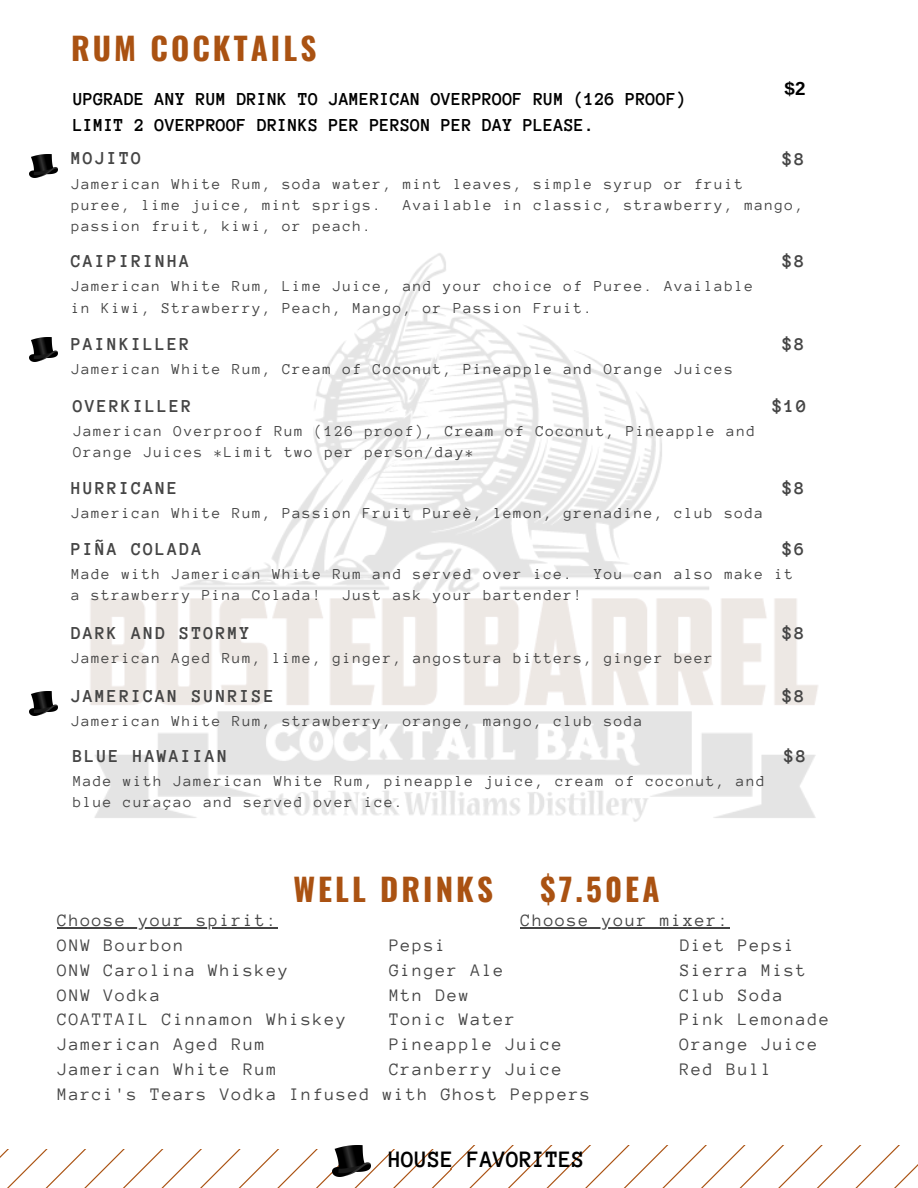
<style>
.page{position:relative;width:918px;height:1188px;background:#fff}
.page>*{position:absolute;margin:0;border:0;box-sizing:border-box;transform-origin:0 0}
.t1{font:700 31.2px "Oswald";letter-spacing:.1em;color:#aa5212}
.t2{font:700 24px "Anonymous Pro";color:#000}
.t3{font:700 18.75px "Anonymous Pro";letter-spacing:.1em;color:#454545}
.t4{font:700 18.75px "Anonymous Pro";color:#000}
.t5{font:700 18.75px "Arimo";color:#000}
.t6{font:18px "Anonymous Pro";letter-spacing:.1em;color:#454545}
.t7{font:15.6px/21.3px "Anonymous Pro";letter-spacing:.1em;color:#454545}
</style>
<div class="page">
<img style="left:90px;top:253px;width:728px;height:569px">
<img style="left:30px;top:337px;width:28px;height:24px">
<img style="left:30px;top:154px;width:28px;height:24px">
<svg style="left:0;top:1145px;width:918px;height:43px"></svg>
<img style="left:30px;top:692px;width:28px;height:23px">
<img style="left:333px;top:1145px;width:37px;height:32px">
<hr style="left:57px;top:927px;width:221px;height:2px;background:#454545">
<hr style="left:521px;top:927px;width:209px;height:2px;background:#454545">
<p class="t1" style="left:71px;top:24px;width:247px">RUM COCKTAILS</p>
<p class="t4" style="left:73px;top:90px;width:615px">UPGRADE ANY RUM DRINK TO JAMERICAN OVERPROOF RUM (126 PROOF)</p>
<p class="t4" style="left:73px;top:116px;width:523px">LIMIT 2 OVERPROOF DRINKS PER PERSON PER DAY PLEASE.</p>
<p class="t5" style="left:785px;top:78px;width:22px">$2</p>
<p class="t3" style="left:782px;top:149px;width:24px">$8</p>
<p class="t3" style="left:71px;top:149px;width:72px">MOJITO</p>
<p class="t7" style="left:72px;top:173px;width:673px">Jamerican White Rum, soda water, mint leaves, simple syrup or fruit puree, lime juice, mint sprigs.</p>
<p class="t7" style="left:403px;top:194px;width:402px">Available in classic, strawberry, mango,</p>
<p class="t7" style="left:72px;top:216px;width:301px">passion fruit, kiwi, or peach.</p>
<p class="t3" style="left:71px;top:252px;width:120px">CAIPIRINHA</p>
<p class="t7" style="left:72px;top:276px;width:683px">Jamerican White Rum, Lime Juice, and your choice of Puree. Available in Kiwi, Strawberry, Peach, Mango, or Passion Fruit.</p>
<p class="t3" style="left:782px;top:252px;width:24px">$8</p>
<p class="t3" style="left:71px;top:335px;width:120px">PAINKILLER</p>
<p class="t7" style="left:72px;top:359px;width:663px">Jamerican White Rum, Cream of Coconut, Pineapple and Orange Juices</p>
<p class="t3" style="left:782px;top:335px;width:24px">$8</p>
<p class="t3" style="left:73px;top:397px;width:120px">OVERKILLER</p>
<p class="t7" style="left:73px;top:420px;width:683px">Jamerican Overproof Rum (126 proof), Cream of Coconut, Pineapple and<br>Orange Juices *Limit two per person/day*</p>
<p class="t3" style="left:772px;top:397px;width:36px">$10</p>
<p class="t3" style="left:71px;top:479px;width:108px">HURRICANE</p>
<p class="t7" style="left:72px;top:503px;width:693px">Jamerican White Rum, Passion Fruit Pureè, lemon, grenadine, club soda</p>
<p class="t3" style="left:782px;top:479px;width:24px">$8</p>
<p class="t3" style="left:71px;top:539px;width:132px">PIÑA COLADA</p>
<p class="t7" style="left:72px;top:563px;width:502px">Made with Jamerican White Rum and served over ice.</p>
<p class="t7" style="left:594px;top:563px;width:201px">You can also make it</p>
<p class="t7" style="left:72px;top:584px;width:251px">a strawberry Pina Colada!</p>
<p class="t7" style="left:343px;top:584px;width:241px">Just ask your bartender!</p>
<p class="t3" style="left:782px;top:539px;width:24px">$6</p>
<p class="t3" style="left:71px;top:623px;width:180px">DARK AND STORMY</p>
<p class="t7" style="left:72px;top:647px;width:643px">Jamerican Aged Rum, lime, ginger, angostura bitters, ginger beer</p>
<p class="t3" style="left:782px;top:623px;width:24px">$8</p>
<p class="t3" style="left:71px;top:687px;width:205px">JAMERICAN SUNRISE</p>
<p class="t7" style="left:72px;top:710px;width:573px">Jamerican White Rum, strawberry, orange, mango, club soda</p>
<p class="t3" style="left:782px;top:687px;width:24px">$8</p>
<p class="t3" style="left:73px;top:746px;width:156px">BLUE HAWAIIAN</p>
<p class="t7" style="left:73px;top:770px;width:693px">Made with Jamerican White Rum, pineapple juice, cream of coconut, and blue curaçao and served over ice.</p>
<p class="t3" style="left:784px;top:746px;width:24px">$8</p>
<p class="t1" style="left:293px;top:864px;width:201px">WELL DRINKS</p>
<p class="t1" style="left:540px;top:864px;width:121px">$7.50EA</p>
<p class="t6" style="left:521px;top:912px;width:209px">Choose your mixer:</p>
<p class="t6" style="left:389px;top:936px;width:58px">Pepsi</p>
<p class="t6" style="left:680px;top:936px;width:116px">Diet Pepsi</p>
<p class="t6" style="left:389px;top:961px;width:116px">Ginger Ale</p>
<p class="t6" style="left:680px;top:961px;width:128px">Sierra Mist</p>
<p class="t6" style="left:389px;top:986px;width:81px">Mtn Dew</p>
<p class="t6" style="left:680px;top:986px;width:104px">Club Soda</p>
<p class="t6" style="left:389px;top:1011px;width:128px">Tonic Water</p>
<p class="t6" style="left:680px;top:1011px;width:151px">Pink Lemonade</p>
<p class="t6" style="left:389px;top:1035px;width:174px">Pineapple Juice</p>
<p class="t6" style="left:680px;top:1035px;width:139px">Orange Juice</p>
<p class="t6" style="left:389px;top:1060px;width:174px">Cranberry Juice</p>
<p class="t6" style="left:680px;top:1060px;width:93px">Red Bull</p>
<p class="t6" style="left:57px;top:912px;width:221px">Choose your spirit:</p>
<p class="t6" style="left:57px;top:936px;width:128px">ONW Bourbon</p>
<p class="t6" style="left:57px;top:961px;width:232px">ONW Carolina Whiskey</p>
<p class="t6" style="left:57px;top:986px;width:104px">ONW Vodka</p>
<p class="t6" style="left:57px;top:1011px;width:290px">COATTAIL Cinnamon Whiskey</p>
<p class="t6" style="left:57px;top:1035px;width:209px">Jamerican Aged Rum</p>
<p class="t6" style="left:57px;top:1060px;width:221px">Jamerican White Rum</p>
<p class="t6" style="left:57px;top:1085px;width:534px">Marci's Tears Vodka Infused with Ghost Peppers</p>
<p class="t2" style="left:388px;top:1147px;width:198px">HOUSE FAVORITES</p>
</div>
